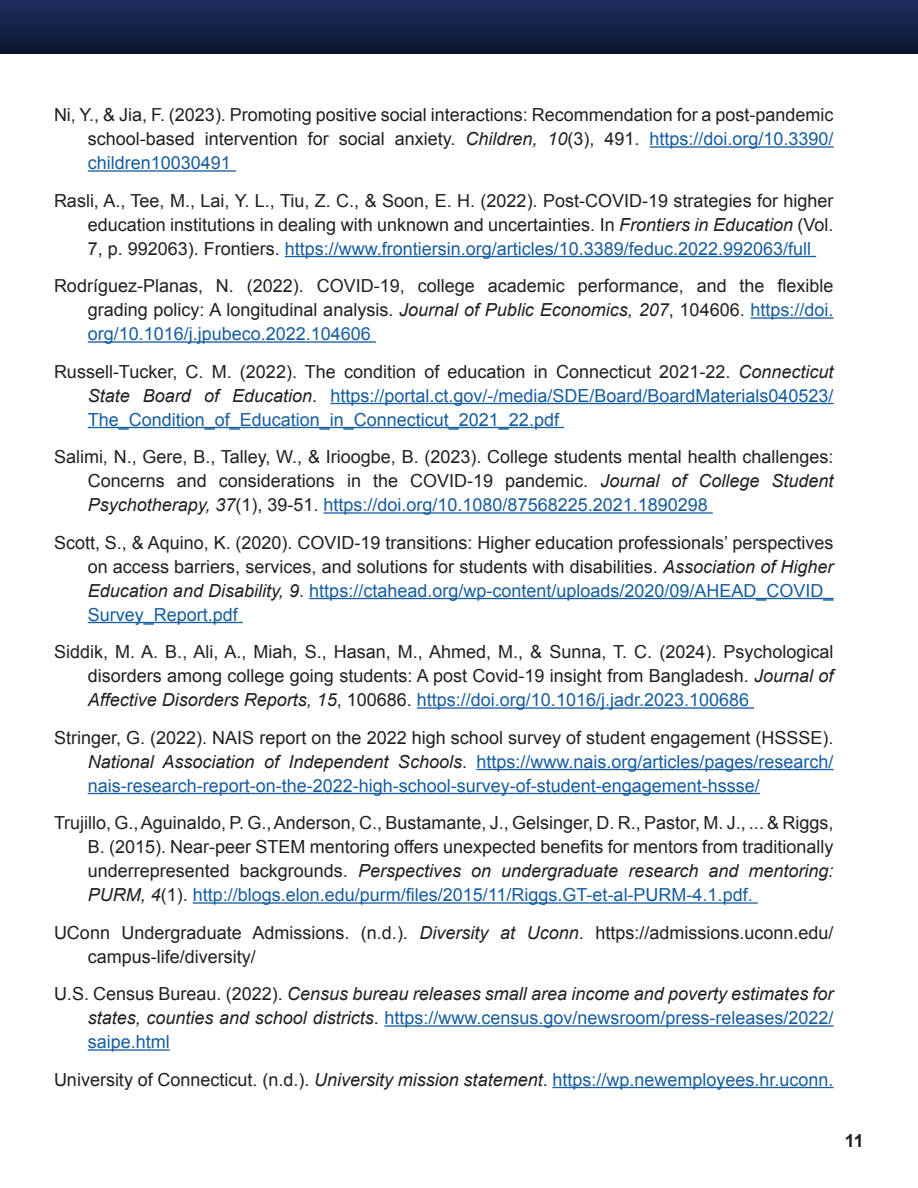
<style>
.page{position:relative;width:918px;height:1188px;background:#fff}
.page>*{position:absolute;margin:0;border:0;box-sizing:border-box;transform-origin:0 0}
.t1{font:18px/24px "Arial";color:#231f20;text-align:justify}
.t2{font:18px/24px "Arial";color:#175d9e;text-align:justify}
.t3{font:italic 18px/24px "Arial";color:#231f20;text-align:justify}
.t4{font:700 18px "Arial";color:#231f20}
.s1{font-style:italic}
.s2{color:#175d9e}
.s3{color:#231f20}
.s4{font-style:italic;color:#231f20}
.s5{font-style:normal}
.s6{font-style:normal;color:#175d9e}
</style>
<div class="page">
<div style="left:0;top:0;width:918px;height:54px;background:linear-gradient(to bottom,#212d5f,#0c152f)"></div>
<hr style="left:649px;top:146px;width:185px;height:2px;background:#175d9e">
<hr style="left:88px;top:170px;width:148px;height:2px;background:#175d9e">
<hr style="left:285px;top:256px;width:531px;height:1px;background:#175d9e">
<hr style="left:751px;top:317px;width:83px;height:2px;background:#175d9e">
<hr style="left:88px;top:341px;width:288px;height:2px;background:#175d9e">
<hr style="left:330px;top:403px;width:504px;height:1px;background:#175d9e">
<hr style="left:88px;top:427px;width:476px;height:1px;background:#175d9e">
<hr style="left:324px;top:512px;width:389px;height:2px;background:#175d9e">
<hr style="left:309px;top:598px;width:525px;height:1px;background:#175d9e">
<hr style="left:88px;top:622px;width:155px;height:1px;background:#175d9e">
<hr style="left:417px;top:707px;width:337px;height:2px;background:#175d9e">
<hr style="left:476px;top:769px;width:358px;height:1px;background:#175d9e">
<hr style="left:88px;top:793px;width:672px;height:1px;background:#175d9e">
<hr style="left:193px;top:902px;width:565px;height:2px;background:#175d9e">
<hr style="left:384px;top:1025px;width:450px;height:2px;background:#175d9e">
<hr style="left:88px;top:1049px;width:82px;height:2px;background:#175d9e">
<hr style="left:552px;top:1087px;width:282px;height:1px;background:#175d9e">
<p class="t1" style="left:88px;top:103px;width:747px;text-indent:-34px">Ni, Y., &amp; Jia, F. (2023). Promoting positive social interactions: Recommendation for a post-pandemic school-based intervention for social anxiety. <span class="s1">Children, 10</span>(3), 491. <span class="s2">https://doi.org/10.3390/ children10030491</span></p>
<p class="t1" style="left:88px;top:188px;width:747px;text-indent:-34px">Rasli, A., Tee, M., Lai, Y. L., Tiu, Z. C., &amp; Soon, E. H. (2022). Post-COVID-19 strategies for higher education institutions in dealing with unknown and uncertainties. In <span class="s1">Frontiers in Education</span> (Vol.<br>7, p. 992063). Frontiers. <span class="s2">https://www.frontiersin.org/articles/10.3389/feduc.2022.992063/full</span></p>
<p class="t1" style="left:88px;top:274px;width:747px;text-indent:-34px">Rodríguez-Planas, N. (2022). COVID-19, college academic performance, and the flexible grading policy: A longitudinal analysis. <span class="s1">Journal of Public Economics, 207</span>, 104606. <span class="s2">https://doi. org/10.1016/j.jpubeco.2022.104606</span></p>
<p class="t2" style="left:88px;top:359px;width:747px;text-indent:-34px"><span class="s3">Russell-Tucker, C. M. (2022). The condition of education in Connecticut 2021-22.</span> <span class="s4">Connecticut State Board of Education</span><span class="s3">.</span> https://portal.ct.gov/-/media/SDE/Board/BoardMaterials040523/ The_Condition_of_Education_in_Connecticut_2021_22.pdf</p>
<p class="t1" style="left:88px;top:445px;width:747px;text-indent:-34px">Salimi, N., Gere, B., Talley, W., &amp; Irioogbe, B. (2023). College students mental health challenges:<br>Concerns and considerations in the COVID-19 pandemic. <span class="s1">Journal of College Student Psychotherapy, 37</span>(1), 39-51. <span class="s2">https://doi.org/10.1080/87568225.2021.1890298</span></p>
<p class="t1" style="left:88px;top:530px;width:747px;text-indent:-34px">Scott, S., &amp; Aquino, K. (2020). COVID-19 transitions: Higher education professionals’ perspectives on access barriers, services, and solutions for students with disabilities. <span class="s1">Association of Higher Education and Disability, 9</span>. <span class="s2">https://ctahead.org/wp-content/uploads/2020/09/AHEAD_COVID_ Survey_Report.pdf</span></p>
<p class="t1" style="left:88px;top:640px;width:747px;text-indent:-34px">Siddik, M. A. B., Ali, A., Miah, S., Hasan, M., Ahmed, M., &amp; Sunna, T. C. (2024). Psychological disorders among college going students: A post Covid-19 insight from Bangladesh. <span class="s1">Journal of Affective Disorders Reports, 15</span>, 100686. <span class="s2">https://doi.org/10.1016/j.jadr.2023.100686</span></p>
<p class="t2" style="left:88px;top:725px;width:747px;text-indent:-34px"><span class="s3">Stringer, G. (2022). NAIS report on the 2022 high school survey of student engagement (HSSSE).<br></span><span class="s4">National Association of Independent Schools</span><span class="s3">.</span> https://www.nais.org/articles/pages/research/ nais-research-report-on-the-2022-high-school-survey-of-student-engagement-hssse/</p>
<p class="t1" style="left:88px;top:811px;width:747px;text-indent:-34px">Trujillo, G., Aguinaldo, P. G., Anderson, C., Bustamante, J., Gelsinger, D. R., Pastor, M. J., ... &amp; Riggs, B. (2015). Near-peer STEM mentoring offers unexpected benefits for mentors from traditionally underrepresented backgrounds. <span class="s1">Perspectives on undergraduate research and mentoring:<br>PURM, 4</span>(1). <span class="s2">http://blogs.elon.edu/purm/files/2015/11/Riggs.GT-et-al-PURM-4.1.pdf.</span></p>
<p class="t1" style="left:88px;top:920px;width:747px;text-indent:-34px">UConn Undergraduate Admissions. (n.d.). <span class="s1">Diversity at Uconn</span>. https://admissions.uconn.edu/ campus-life/diversity/</p>
<p class="t3" style="left:88px;top:982px;width:747px;text-indent:-34px"><span class="s5">U.S. Census Bureau. (2022).</span> Census bureau releases small area income and poverty estimates for states, counties and school districts<span class="s5">.</span> <span class="s6">https://www.census.gov/newsroom/press-releases/2022/ saipe.html</span></p>
<p class="t2" style="left:54px;top:1067px;width:781px"><span class="s3">University of Connecticut. (n.d.).</span> <span class="s4">University mission statement</span><span class="s3">.</span> https://wp.newemployees.hr.uconn.</p>
<p class="t4" style="left:845px;top:1129px;width:21px">11</p>
</div>
